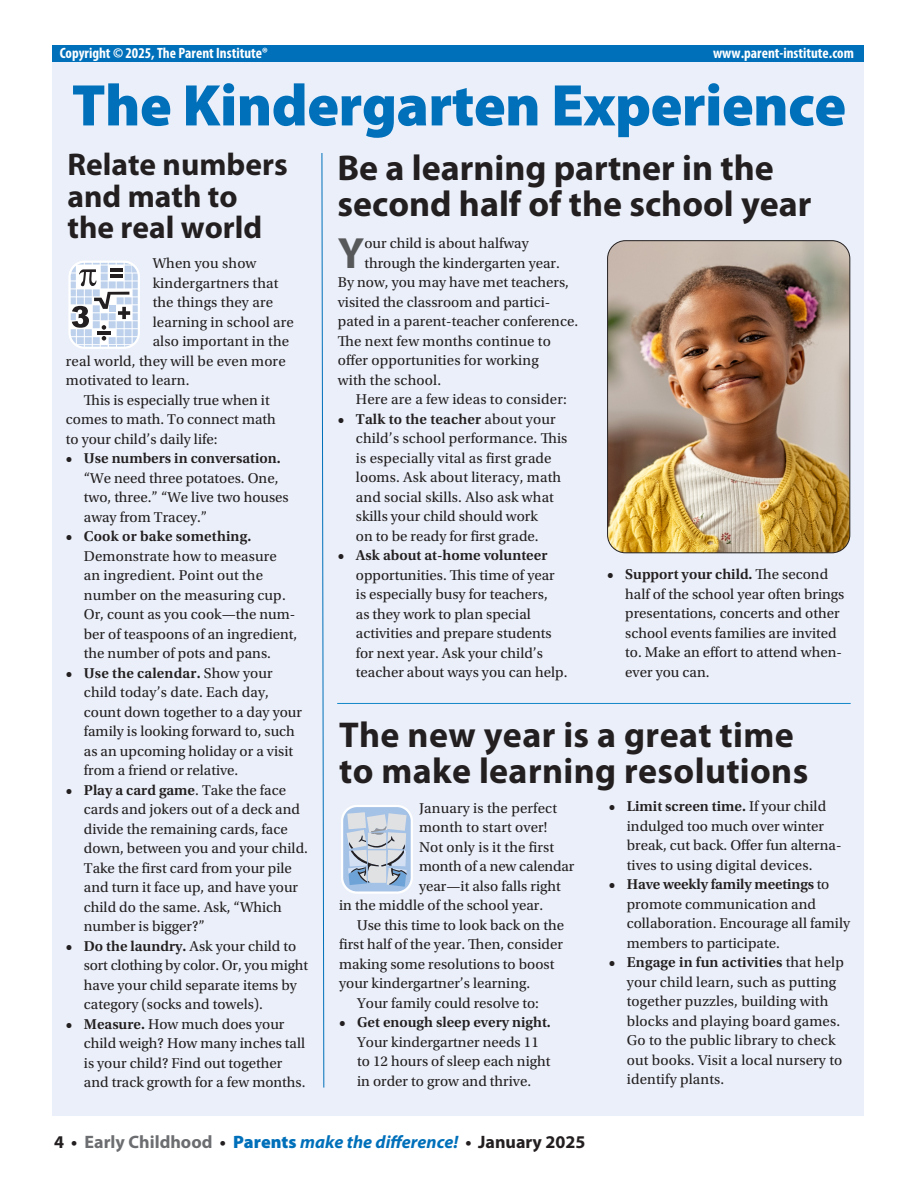
<style>
.page{position:relative;width:918px;height:1188px;background:#fff}
.page>*{position:absolute;margin:0;border:0;box-sizing:border-box;transform-origin:0 0}
.t1{font:900 59.25px "Myriad Pro";letter-spacing:-.01em;color:#0070ba}
.t2{font:700 43.95px "Myriad Pro";color:#57585a}
.t3{font:700 36px/36px "Myriad Pro";letter-spacing:.005em;color:#231f20}
.t4{font:700 31.5px/31.5px "Myriad Pro";color:#231f20}
.t5{font:italic 700 18px "Myriad Pro";color:#0070ba}
.t6{font:15px/19.5px "Utopia Std";color:#231f20}
.t7{font:600 15px "Utopia Std";color:#231f20}
.t8{font:700 condensed 15px "Myriad Pro";color:#fff}
.s1{font-weight:600}
.s2{font-style:normal;color:#231f20}
.s3{font-style:normal;color:#6c6d70}
.s4{font-weight:900;font-style:normal}
</style>
<div class="page">
<div style="left:52px;top:56px;width:811px;height:1060px;background:#eaeff9"></div>
<svg style="left:68px;top:261px;width:72px;height:88px"></svg>
<div style="left:52px;top:46px;width:811px;height:16px;background:#0070ba"></div>
<svg style="left:321px;top:153px;width:4px;height:935px"></svg>
<hr style="left:337px;top:703px;width:514px;height:1px;background:#1588ca">
<svg style="left:341px;top:805px;width:72px;height:89px;background:#c0cdde"></svg>
<img style="left:608px;top:241px;width:242px;height:312px">
<div style="left:607px;top:240px;width:243px;height:313px;border:1px solid #231f20;border-radius:18px"></div>
<p class="t8" style="left:60px;top:43px;width:210px">Copyright © 2025, The Parent Institute®</p>
<p class="t8" style="left:713px;top:43px;width:142px">www.parent-institute.com</p>
<h1 class="t1" style="left:72px;top:66px;width:776px">The Kindergarten Experience</h1>
<h3 class="t4" style="left:68px;top:148px;width:222px">Relate numbers and math to the real world</h3>
<h3 class="t3" style="left:338px;top:149px;width:476px">Be a learning partner in the second half of the school year</h3>
<h2 class="t2" style="left:338px;top:224px;width:28px">Y</h2>
<p class="t6" style="left:364px;top:234px;width:166px">our child is about halfway</p>
<p class="t6" style="left:364px;top:253px;width:197px">through the kindergarten year.</p>
<p class="t6" style="left:338px;top:273px;width:233px">By now, you may have met teachers,</p>
<p class="t6" style="left:338px;top:292px;width:214px">visited the classroom and partici-</p>
<p class="t6" style="left:338px;top:312px;width:242px">pated in a parent-teacher conference.</p>
<p class="t6" style="left:338px;top:331px;width:215px">The next few months continue to</p>
<p class="t6" style="left:338px;top:351px;width:202px">offer opportunities for working</p>
<p class="t6" style="left:338px;top:370px;width:105px">with the school.</p>
<p class="t6" style="left:356px;top:390px;width:212px">Here are a few ideas to consider:</p>
<p class="t6" style="left:356px;top:409px;width:213px;text-indent:-18px"><span class="s1">• Talk to the teacher</span> about your child’s school performance. This is especially vital as first grade looms. Ask about literacy, math and social skills. Also ask what skills your child should work<br>on to be ready for first grade.</p>
<p class="t7" style="left:338px;top:547px;width:211px">• Ask about at-home volunteer</p>
<p class="t6" style="left:356px;top:565px;width:213px">opportunities. This time of year is especially busy for teachers,<br>as they work to plan special activities and prepare students for next year. Ask your child’s teacher about ways you can help.</p>
<p class="t6" style="left:153px;top:254px;width:105px">When you show</p>
<p class="t6" style="left:153px;top:274px;width:127px">kindergartners that</p>
<p class="t6" style="left:153px;top:293px;width:122px">the things they are</p>
<p class="t6" style="left:153px;top:313px;width:143px">learning in school are</p>
<p class="t6" style="left:153px;top:332px;width:138px">also important in the</p>
<p class="t6" style="left:66px;top:352px;width:221px">real world, they will be even more</p>
<p class="t6" style="left:66px;top:371px;width:125px">motivated to learn.</p>
<p class="t6" style="left:84px;top:391px;width:187px">This is especially true when it</p>
<p class="t6" style="left:66px;top:410px;width:211px">comes to math. To connect math</p>
<p class="t6" style="left:66px;top:430px;width:153px">to your child’s daily life:</p>
<p class="t7" style="left:66px;top:450px;width:216px">• Use numbers in conversation.</p>
<p class="t6" style="left:84px;top:469px;width:206px">“We need three potatoes. One, two, three.” “We live two houses away from Tracey.”</p>
<p class="t7" style="left:66px;top:528px;width:187px">• Cook or bake something.</p>
<p class="t6" style="left:84px;top:547px;width:215px">Demonstrate how to measure<br>an ingredient. Point out the number on the measuring cup.<br>Or, count as you cook—the num&shy;ber of teaspoons of an ingredient, the number of pots and pans.</p>
<p class="t6" style="left:84px;top:664px;width:220px;text-indent:-18px"><span class="s1">• Use the calendar.</span> Show your child today’s date. Each day, count down together to a day your family is looking forward to, such as an upcoming holiday or a visit from a friend or relative.</p>
<p class="t6" style="left:84px;top:781px;width:226px;text-indent:-18px"><span class="s1">• Play a card game</span>. Take the face cards and jokers out of a deck and divide the remaining cards, face down, between you and your child.<br>Take the first card from your pile and turn it face up, and have your child do the same. Ask, “Which number is bigger?”</p>
<p class="t6" style="left:84px;top:937px;width:226px;text-indent:-18px"><span class="s1">• Do the laundry.</span> Ask your child to sort clothing by color. Or, you might have your child separate items by category (socks and towels).</p>
<p class="t6" style="left:84px;top:1015px;width:223px;text-indent:-18px"><span class="s1">• Measure.</span> How much does your child weigh? How many inches tall is your child? Find out together and track growth for a few months.</p>
<p class="t6" style="left:625px;top:565px;width:221px;text-indent:-18px"><span class="s1">• Support your child.</span> The second half of the school year often brings presentations, concerts and other school events families are invited to. Make an effort to attend when&shy;ever you can.</p>
<h3 class="t3" style="left:339px;top:716px;width:471px">The new year is a great time to make learning resolutions</h3>
<p class="t6" style="left:627px;top:797px;width:216px;text-indent:-18px"><span class="s1">• Limit screen time.</span> If your child indulged too much over winter break, cut back. Offer fun alterna&shy;tives to using digital devices.</p>
<p class="t6" style="left:627px;top:875px;width:225px;text-indent:-18px"><span class="s1">• Have weekly family meetings</span> to promote communication and collaboration. Encourage all family members to participate.</p>
<p class="t6" style="left:627px;top:953px;width:219px;text-indent:-18px"><span class="s1">• Engage in fun activities</span> that help your child learn, such as putting together puzzles, building with blocks and playing board games.<br>Go to the public library to check out books. Visit a local nursery to identify plants.</p>
<p class="t6" style="left:419px;top:798px;width:139px">January is the perfect</p>
<p class="t6" style="left:419px;top:818px;width:130px">month to start over!</p>
<p class="t6" style="left:419px;top:837px;width:137px">Not only is it the first</p>
<p class="t6" style="left:419px;top:857px;width:157px">month of a new calendar</p>
<p class="t6" style="left:419px;top:876px;width:143px">year—it also falls right</p>
<p class="t6" style="left:339px;top:896px;width:206px">in the middle of the school year.</p>
<p class="t6" style="left:357px;top:915px;width:208px">Use this time to look back on the</p>
<p class="t6" style="left:339px;top:935px;width:225px">first half of the year. Then, consider</p>
<p class="t6" style="left:339px;top:954px;width:217px">making some resolutions to boost</p>
<p class="t6" style="left:339px;top:974px;width:193px">your kindergartner’s learning.</p>
<p class="t6" style="left:357px;top:993px;width:183px">Your family could resolve to:</p>
<p class="t7" style="left:339px;top:1014px;width:213px">• Get enough sleep every night.</p>
<p class="t6" style="left:357px;top:1032px;width:195px">Your kindergartner needs 11 to 12 hours of sleep each night in order to grow and thrive.</p>
<p class="t5" style="left:54px;top:1130px;width:533px"><span class="s2">4 •</span> <span class="s3">Early Childhood</span> <span class="s2">•</span> <span class="s4">Parents</span> make the difference! <span class="s2">• January 2025</span></p>
</div>
